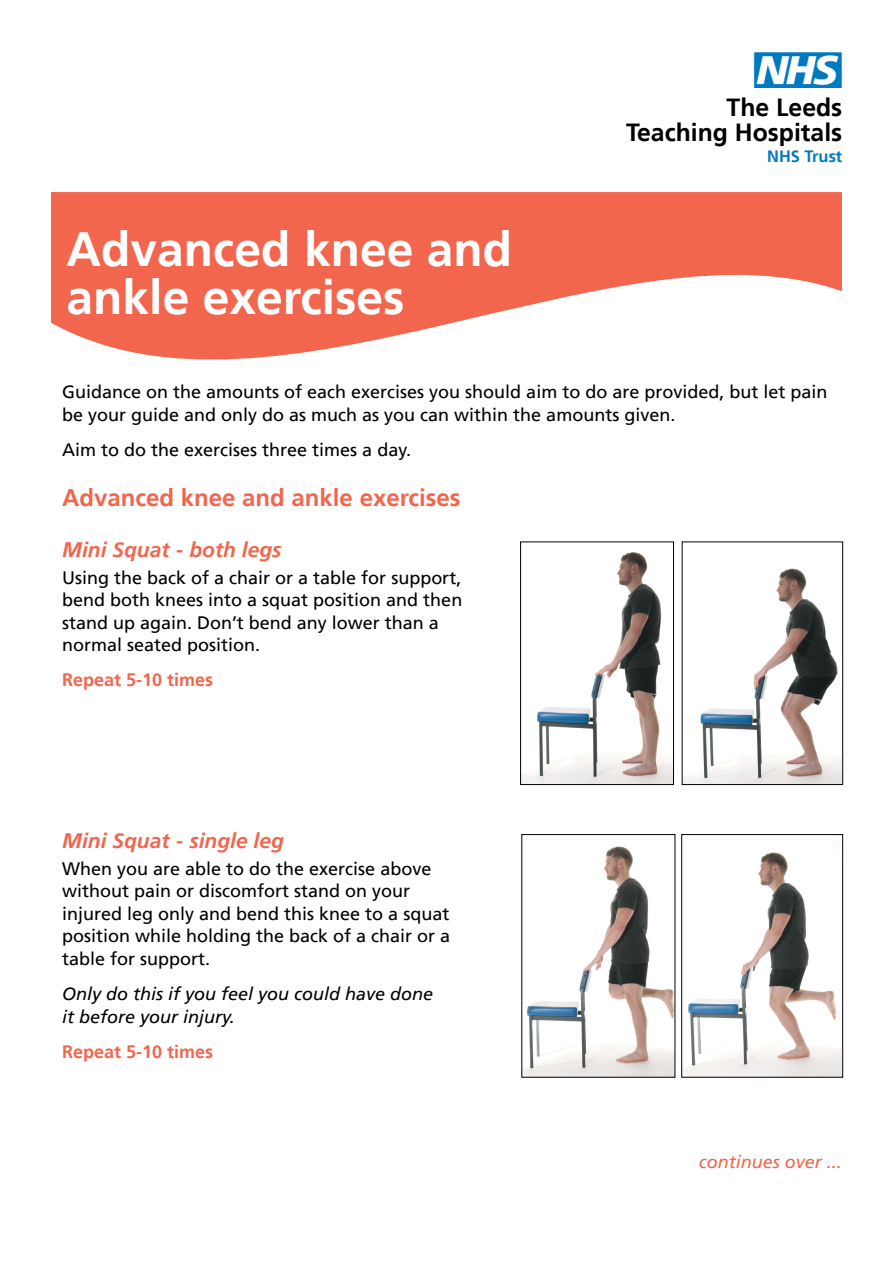
<style>
.page{position:relative;width:893px;height:1263px;background:#fff}
.page>*{position:absolute;margin:0;border:0;box-sizing:border-box;transform-origin:0 0}
.t1{font:49.65px "NHS";color:#0079c1}
.t2{font:700 48px/48px "Frutiger LT";color:#fff}
.t3{font:700 24.75px "Frutiger LT";color:#000}
.t4{font:700 24px "Frutiger LT";color:#f2664e}
.t5{font:italic 700 21px "Frutiger LT";color:#f2664e}
.t6{font:18px/22.5px "Frutiger LT";color:#000}
.t7{font:italic 18px/22.5px "Frutiger LT";color:#000}
.t8{font:700 18px "Frutiger LT";color:#f2664e}
.t9{font:italic 18px "Frutiger LT";color:#f2664e}
.t10{font:700 16.35px "Frutiger LT";color:#0079c1}
</style>
<div class="page">
<svg style="left:51px;top:192px;width:791px;height:168px;fill:#f2664e"></svg>
<img style="left:523px;top:846px;width:150px;height:229px">
<img style="left:683px;top:852px;width:158px;height:223px">
<div style="left:681px;top:834px;width:162px;height:243px;border:1px solid #000"></div>
<img style="left:522px;top:552px;width:150px;height:231px">
<div style="left:520px;top:541px;width:154px;height:244px;border:1px solid #000"></div>
<img style="left:684px;top:568px;width:157px;height:215px">
<div style="left:682px;top:541px;width:161px;height:244px;border:1px solid #000"></div>
<h2 class="t2" style="left:67px;top:226px;width:447px">Advanced knee and ankle exercises</h2>
<h1 class="t1" style="left:754px;top:43px;width:89px">n</h1>
<h3 class="t3" style="left:626px;top:118px;width:218px">Teaching Hospitals</h3>
<p class="t10" style="left:767px;top:146px;width:77px">NHS Trust</p>
<h3 class="t3" style="left:727px;top:93px;width:117px">The Leeds</h3>
<p class="t6" style="left:62px;top:381px;width:767px">Guidance on the amounts of each exercises you should aim to do are provided, but let pain be your guide and only do as much as you can within the amounts given.</p>
<p class="t6" style="left:62px;top:439px;width:350px">Aim to do the exercises three times a day.</p>
<h3 class="t4" style="left:62px;top:484px;width:400px">Advanced knee and ankle exercises</h3>
<p class="t5" style="left:62px;top:537px;width:221px">Mini Squat - both legs</p>
<p class="t6" style="left:62px;top:566px;width:402px">Using the back of a chair or a table for support, bend both knees into a squat position and then stand up again. Don’t bend any lower than a normal seated position.</p>
<p class="t8" style="left:62px;top:670px;width:153px">Repeat 5-10 times</p>
<p class="t5" style="left:62px;top:828px;width:223px">Mini Squat - single leg</p>
<p class="t6" style="left:62px;top:857px;width:390px">When you are able to do the exercise above without pain or discomfort stand on your injured leg only and bend this knee to a squat position while holding the back of a chair or a table for support.</p>
<p class="t7" style="left:62px;top:983px;width:373px">Only do this if you feel you could have done it before your injury.</p>
<p class="t8" style="left:62px;top:1041px;width:153px">Repeat 5-10 times</p>
<p class="t9" style="left:699px;top:1151px;width:145px">continues over ...</p>
</div>
